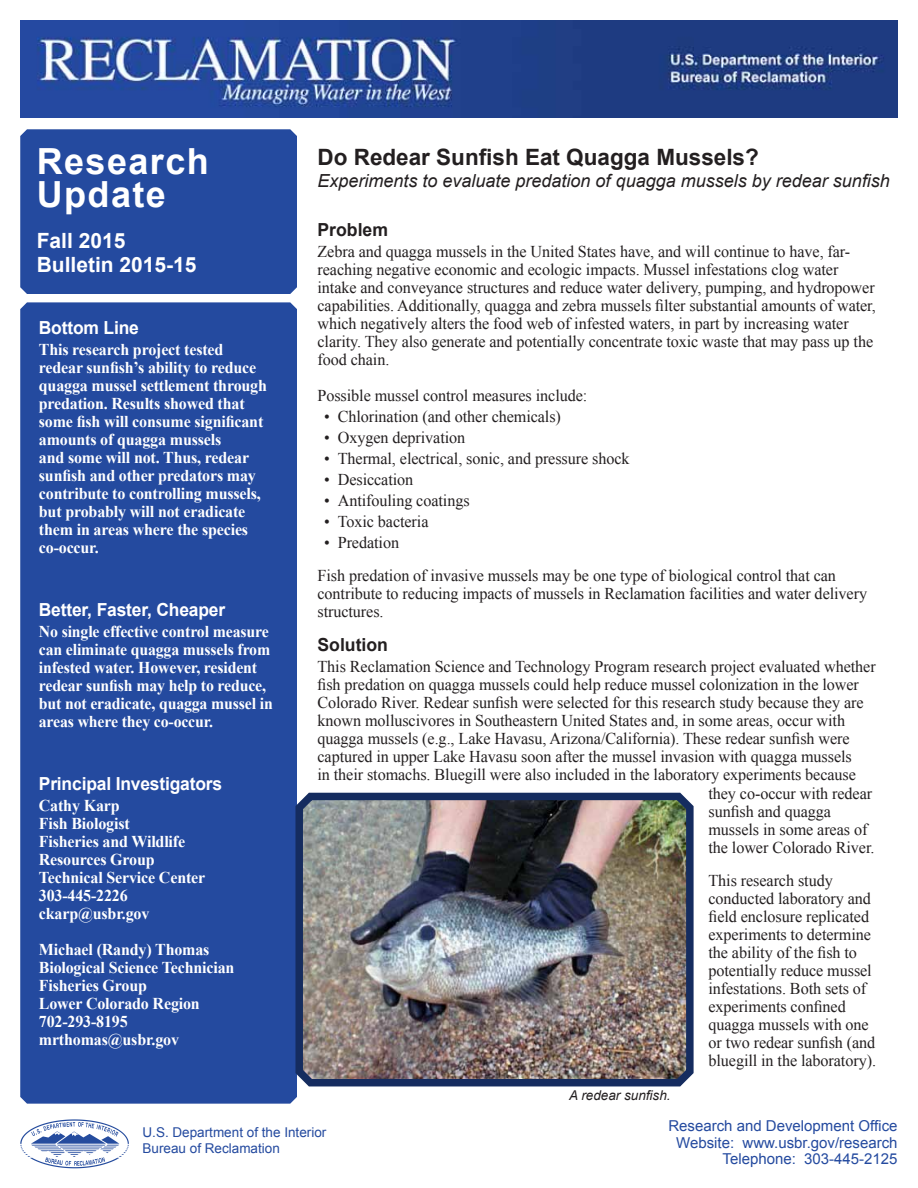
<style>
.page{position:relative;width:918px;height:1188px;background:#fff}
.page>*{position:absolute;margin:0;border:0;box-sizing:border-box;transform-origin:0 0}
.t1{font:700 36px "Arial";letter-spacing:.04em;color:#fff}
.t2{font:700 22.5px "Arial";color:#231f20}
.t3{font:700 21px/24px "Arial";color:#fff}
.t4{font:italic 18px "Arial";color:#231f20}
.t5{font:700 18px "Arial";letter-spacing:-.01em;color:#fff}
.t6{font:700 18px "Arial";color:#231f20}
.t7{font:16.5px/18px "Times New Roman";letter-spacing:-.005em;color:#231f20}
.t8{font:700 16.5px/18px "Times New Roman";letter-spacing:-.01em;color:#fff}
.t9{font:700 16.5px/18px "Times New Roman";letter-spacing:-.01em;color:#fff;scale:.96 1}
.t10{font:15px "Arial";color:#244a9f}
.t11{font:13.5px "Arial";color:#244a9f}
.t12{font:italic 13.5px "Arial";color:#231f20}
</style>
<div class="page">
<div style="left:20px;top:302px;width:277px;height:802px;background:#244a9f"></div>
<div style="left:20px;top:129px;width:277px;height:165px;background:#244a9f"></div>
<img style="left:20px;top:20px;width:878px;height:97px">
<svg style="left:20px;top:1119px;width:109px;height:49px"></svg>
<img style="left:292px;top:786px;width:402px;height:304px">
<p class="t1" style="left:37px;top:136px;width:174px">Research</p>
<p class="t1" style="left:37px;top:169px;width:131px">Update</p>
<p class="t3" style="left:37px;top:229px;width:161px">Fall 2015<br>Bulletin 2015-15</p>
<p class="t5" style="left:39px;top:315px;width:102px">Bottom Line</p>
<p class="t8" style="left:39px;top:340px;width:230px">This research project tested redear sunfish’s ability to reduce quagga mussel settlement through predation. Results showed that some fish will consume significant amounts of quagga mussels<br>and some will not. Thus, redear sunfish and other predators may contribute to controlling mussels, but probably will not eradicate them in areas where the species co-occur.</p>
<p class="t5" style="left:39px;top:597px;width:188px">Better, Faster, Cheaper</p>
<p class="t9" style="left:39px;top:622px;width:245px">No single effective control measure can eliminate quagga mussels from infested water. However, resident redear sunfish may help to reduce, but not eradicate, quagga mussel in areas where they co-occur.</p>
<p class="t5" style="left:39px;top:771px;width:185px">Principal Investigators</p>
<p class="t8" style="left:39px;top:796px;width:82px">Cathy Karp</p>
<p class="t8" style="left:39px;top:814px;width:92px">Fish Biologist</p>
<p class="t8" style="left:39px;top:832px;width:148px">Fisheries and Wildlife<br>Resources Group</p>
<p class="t8" style="left:39px;top:868px;width:168px">Technical Service Center</p>
<p class="t8" style="left:39px;top:886px;width:90px">303-445-2226</p>
<p class="t8" style="left:39px;top:904px;width:112px">ckarp@usbr.gov</p>
<p class="t8" style="left:39px;top:940px;width:172px">Michael (Randy) Thomas</p>
<p class="t8" style="left:39px;top:958px;width:197px">Biological Science Technician</p>
<p class="t8" style="left:39px;top:976px;width:110px">Fisheries Group</p>
<p class="t8" style="left:39px;top:994px;width:162px">Lower Colorado Region</p>
<p class="t8" style="left:39px;top:1012px;width:90px">702-293-8195</p>
<p class="t8" style="left:39px;top:1030px;width:142px">mrthomas@usbr.gov</p>
<p class="t2" style="left:318px;top:141px;width:443px">Do Redear Sunfish Eat Quagga Mussels?</p>
<p class="t4" style="left:318px;top:169px;width:574px">Experiments to evaluate predation of quagga mussels by redear sunfish</p>
<p class="t6" style="left:318px;top:217px;width:72px">Problem</p>
<p class="t7" style="left:318px;top:242px;width:560px">Zebra and quagga mussels in the United States have, and will continue to have, far&shy;reaching negative economic and ecologic impacts. Mussel infestations clog water intake and conveyance structures and reduce water delivery, pumping, and hydropower capabilities. Additionally, quagga and zebra mussels filter substantial amounts of water, which negatively alters the food web of infested waters, in part by increasing water clarity. They also generate and potentially concentrate toxic waste that may pass up the food chain.</p>
<p class="t7" style="left:318px;top:386px;width:271px">Possible mussel control measures include:</p>
<p class="t7" style="left:324px;top:407px;width:238px">• Chlorination (and other chemicals)</p>
<p class="t7" style="left:324px;top:428px;width:143px">• Oxygen deprivation</p>
<p class="t7" style="left:324px;top:449px;width:307px">• Thermal, electrical, sonic, and pressure shock</p>
<p class="t7" style="left:324px;top:470px;width:91px">• Desiccation</p>
<p class="t7" style="left:324px;top:491px;width:147px">• Antifouling coatings</p>
<p class="t7" style="left:324px;top:512px;width:106px">• Toxic bacteria</p>
<p class="t7" style="left:324px;top:533px;width:76px">• Predation</p>
<p class="t7" style="left:318px;top:566px;width:551px">Fish predation of invasive mussels may be one type of biological control that can contribute to reducing impacts of mussels in Reclamation facilities and water delivery structures.</p>
<p class="t6" style="left:318px;top:632px;width:72px">Solution</p>
<p class="t7" style="left:318px;top:657px;width:560px">This Reclamation Science and Technology Program research project evaluated whether fish predation on quagga mussels could help reduce mussel colonization in the lower Colorado River. Redear sunfish were selected for this research study because they are known molluscivores in Southeastern United States and, in some areas, occur with quagga mussels (e.g., Lake Havasu, Arizona/California). These redear sunfish were captured in upper Lake Havasu soon after the mussel invasion with quagga mussels<br>in their stomachs. Bluegill were also included in the laboratory experiments because</p>
<p class="t12" style="left:569px;top:1087px;width:103px">A redear sunfish.</p>
<p class="t7" style="left:708px;top:784px;width:168px">they co-occur with redear sunfish and quagga mussels in some areas of the lower Colorado River.</p>
<p class="t7" style="left:708px;top:871px;width:169px">This research study conducted laboratory and field enclosure replicated experiments to determine the ability of the fish to potentially reduce mussel infestations. Both sets of experiments confined quagga mussels with one or two redear sunfish (and bluegill in the laboratory).</p>
<p class="t11" style="left:143px;top:1123px;width:185px">U.S. Department of the Interior</p>
<p class="t11" style="left:143px;top:1139px;width:139px">Bureau of Reclamation</p>
<p class="t10" style="left:668px;top:1116px;width:231px">Research and Development Office</p>
<p class="t10" style="left:676px;top:1132px;width:223px">Website: www.usbr.gov/research</p>
<p class="t10" style="left:723px;top:1149px;width:177px">Telephone: 303-445-2125</p>
</div>
